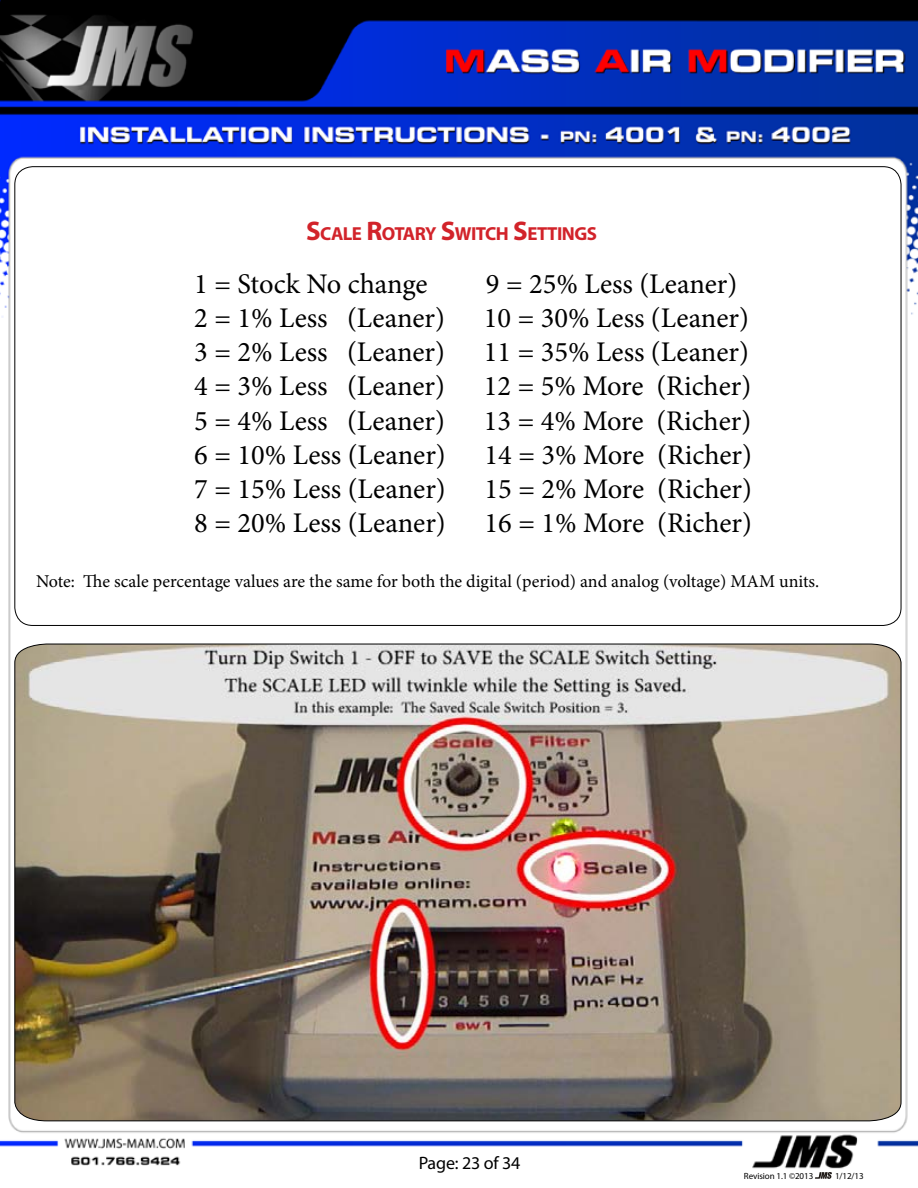
<style>
.page{position:relative;width:918px;height:1188px;background:#fff}
.page>*{position:absolute;margin:0;border:0;box-sizing:border-box;transform-origin:0 0}
.t1{font:28.5px "Minion Pro";color:#000}
.t2{font:700 18.9px "Myriad Pro";letter-spacing:-.03em;color:#d2232a}
.t3{font:18px "Minion Pro";color:#000}
.t4{font:18px "Myriad Pro";letter-spacing:-.01em;color:#000}
.t5{font:9px "Myriad Pro";letter-spacing:-.01em;color:#000}
.s1{font-size:27px}
</style>
<div class="page">
<img style="left:0;top:0;width:918px;height:1169px">
<svg style="left:815px;top:1172px;width:17px;height:7px"></svg>
<img style="left:14px;top:643px;width:888px;height:479px">
<p class="t2" style="left:306px;top:221px;width:292px"><span class="s1">S</span>CALE <span class="s1">R</span>OTARY <span class="s1">S</span>WITCH <span class="s1">S</span>ETTINGS</p>
<p class="t1" style="left:194px;top:265px;width:235px">1 = Stock No change</p>
<p class="t1" style="left:486px;top:265px;width:253px">9 = 25% Less (Leaner)</p>
<p class="t1" style="left:194px;top:299px;width:252px">2 = 1% Less (Leaner)</p>
<p class="t1" style="left:484px;top:299px;width:267px">10 = 30% Less (Leaner)</p>
<p class="t1" style="left:194px;top:333px;width:252px">3 = 2% Less (Leaner)</p>
<p class="t1" style="left:484px;top:333px;width:267px">11 = 35% Less (Leaner)</p>
<p class="t1" style="left:194px;top:367px;width:252px">4 = 3% Less (Leaner)</p>
<p class="t1" style="left:484px;top:367px;width:269px">12 = 5% More (Richer)</p>
<p class="t1" style="left:194px;top:401px;width:252px">5 = 4% Less (Leaner)</p>
<p class="t1" style="left:484px;top:401px;width:269px">13 = 4% More (Richer)</p>
<p class="t1" style="left:194px;top:436px;width:253px">6 = 10% Less (Leaner)</p>
<p class="t1" style="left:485px;top:436px;width:269px">14 = 3% More (Richer)</p>
<p class="t1" style="left:194px;top:470px;width:253px">7 = 15% Less (Leaner)</p>
<p class="t1" style="left:485px;top:470px;width:269px">15 = 2% More (Richer)</p>
<p class="t1" style="left:194px;top:504px;width:253px">8 = 20% Less (Leaner)</p>
<p class="t1" style="left:485px;top:504px;width:269px">16 = 1% More (Richer)</p>
<p class="t3" style="left:36px;top:569px;width:785px">Note: The scale percentage values are the same for both the digital (period) and analog (voltage) MAM units.</p>
<p class="t4" style="left:419px;top:1152px;width:103px">Page: 23 of 34</p>
<p class="t5" style="left:744px;top:1170px;width:71px">Revision 1.1 ©2013</p>
<p class="t5" style="left:835px;top:1170px;width:30px">1/12/13</p>
</div>
